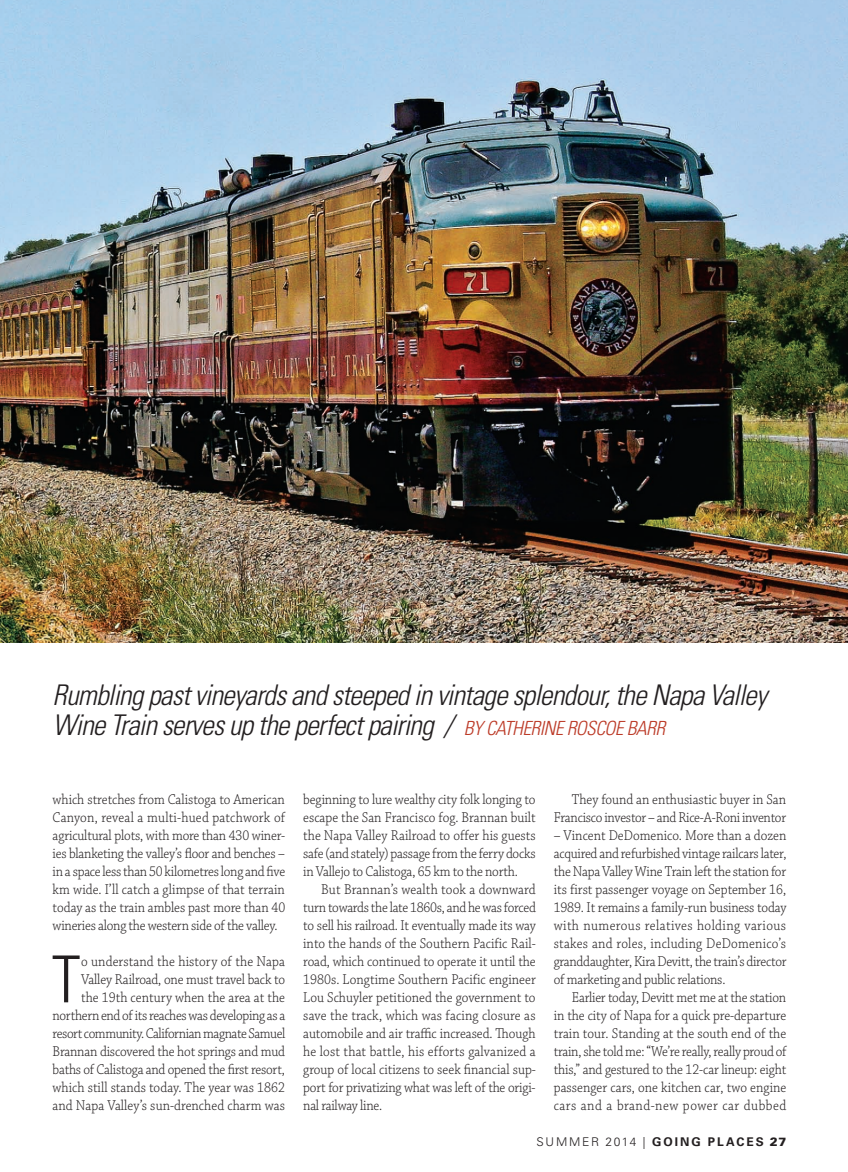
<style>
.page{position:relative;width:848px;height:1172px;background:#fff}
.page>*{position:absolute;margin:0;border:0;box-sizing:border-box;transform-origin:0 0}
.t1{font:300 condensed 64.8px "Univers LT Std";color:#231f20}
.t2{font:italic 300 condensed 28.5px/30px "Univers LT Std";letter-spacing:-.03em;color:#231f20}
.t3{font:300 15px/18px "Chaparral Pro";letter-spacing:-.005em;color:#231f20;text-align:right;scale:.9 1}
.t4{font:300 15px "Chaparral Pro";letter-spacing:.02em;color:#231f20;scale:.9 1}
.t5{font:300 15px "Chaparral Pro";letter-spacing:.03em;color:#231f20;scale:.9 1}
.t6{font:300 15px "Chaparral Pro";letter-spacing:.035em;color:#231f20;scale:.9 1}
.t7{font:300 12px "Univers LT Std";letter-spacing:.14em;color:#231f20}
.s1{font-size:19.5px;color:#bc3b28}
.s2{font-weight:700}
.s3{font-weight:900}
</style>
<div class="page">
<img style="left:0;top:0;width:848px;height:642px">
<p class="t2" style="left:53px;top:680px;width:719px">Rumbling past vineyards and steeped in vintage splendour, the Napa Valley<br>Wine Train serves up the perfect pairing / <span class="s1">by Catherine Roscoe Barr</span></p>
<p class="t3" style="left:53px;top:791px;width:260px;text-align:justify">which stretches from Calistoga to American Canyon, reveal a multi-hued patchwork of agricultural plots, with more than 430 winer&shy;ies blanketing the valley’s floor and benches – in a space less than 50 kilometres long and five km wide. I’ll catch a glimpse of that terrain today as the train ambles past more than 40 wineries along the western side of the valley.</p>
<p class="t1" style="left:52px;top:940px;width:28px">T</p>
<p class="t3" style="left:53px;top:953px;width:260px">o understand the history of the Napa Valley Railroad, one must travel back to<br>the 19th century when the area at the northern end of its reaches was developing as a resort community. Californian magnate Samuel Brannan discovered the hot springs and mud baths of Calistoga and opened the first resort, which still stands today. The year was 1862 and Napa Valley’s sun-drenched charm was</p>
<p class="t3" style="left:303px;top:791px;width:260px">beginning to lure wealthy city folk longing to</p>
<p class="t3" style="left:303px;top:809px;width:260px">escape the San Francisco fog. Brannan built</p>
<p class="t3" style="left:303px;top:827px;width:260px">the Napa Valley Railroad to offer his guests</p>
<p class="t3" style="left:303px;top:845px;width:260px">safe (and stately) passage from the ferry docks</p>
<p class="t3" style="left:303px;top:863px;width:240px">in Vallejo to Calistoga, 65 km to the north.</p>
<p class="t3" style="left:321px;top:881px;width:240px">But Brannan’s wealth took a downward</p>
<p class="t3" style="left:303px;top:899px;width:260px">turn towards the late 1860s, and he was forced</p>
<p class="t3" style="left:303px;top:917px;width:260px">to sell his railroad. It eventually made its way</p>
<p class="t3" style="left:303px;top:935px;width:260px">into the hands of the Southern Pacific Rail-</p>
<p class="t3" style="left:303px;top:953px;width:260px">road, which continued to operate it until the</p>
<p class="t3" style="left:303px;top:971px;width:260px">1980s. Longtime Southern Pacific engineer</p>
<p class="t3" style="left:303px;top:989px;width:260px">Lou Schuyler petitioned the government to</p>
<p class="t3" style="left:303px;top:1007px;width:260px">save the track, which was facing closure as</p>
<p class="t3" style="left:303px;top:1025px;width:260px">automobile and air traffic increased. Though</p>
<p class="t3" style="left:303px;top:1043px;width:260px">he lost that battle, his efforts galvanized a</p>
<p class="t3" style="left:303px;top:1061px;width:260px">group of local citizens to seek financial sup-</p>
<p class="t3" style="left:303px;top:1079px;width:260px">port for privatizing what was left of the origi-</p>
<p class="t3" style="left:303px;top:1097px;width:89px">nal railway line.</p>
<p class="t3" style="left:554px;top:791px;width:260px">They found an enthusiastic buyer in San<br>Francisco investor – and Rice-A-Roni inventor</p>
<p class="t3" style="left:554px;top:827px;width:260px">– Vincent DeDomenico. More than a dozen</p>
<p class="t3" style="left:554px;top:845px;width:260px">acquired and refurbished vintage railcars later,</p>
<p class="t3" style="left:554px;top:863px;width:260px">the Napa Valley Wine Train left the station for</p>
<p class="t3" style="left:554px;top:881px;width:260px">its first passenger voyage on September 16,</p>
<p class="t3" style="left:554px;top:899px;width:260px">1989. It remains a family-run business today</p>
<p class="t5" style="left:554px;top:917px;width:260px">with numerous relatives holding various</p>
<p class="t4" style="left:554px;top:935px;width:260px">stakes and roles, including DeDomenico’s</p>
<p class="t3" style="left:554px;top:953px;width:260px">granddaughter, Kira Devitt, the train’s director</p>
<p class="t3" style="left:554px;top:971px;width:192px">of marketing and public relations.</p>
<p class="t3" style="left:572px;top:989px;width:240px">Earlier today, Devitt met me at the station</p>
<p class="t3" style="left:554px;top:1007px;width:260px">in the city of Napa for a quick pre-departure</p>
<p class="t3" style="left:554px;top:1025px;width:260px">train tour. Standing at the south end of the</p>
<p class="t3" style="left:554px;top:1043px;width:260px">train, she told me: “We’re really, really proud of</p>
<p class="t3" style="left:554px;top:1061px;width:260px">this,” and gestured to the 12-car lineup: eight</p>
<p class="t3" style="left:554px;top:1079px;width:260px">passenger cars, one kitchen car, two engine</p>
<p class="t6" style="left:554px;top:1097px;width:260px">cars and a brand-new power car dubbed</p>
<p class="t7" style="left:536px;top:1135px;width:251px">SUMMER 2014 | <span class="s2">GOING PLACES</span> <span class="s3">27</span></p>
</div>
